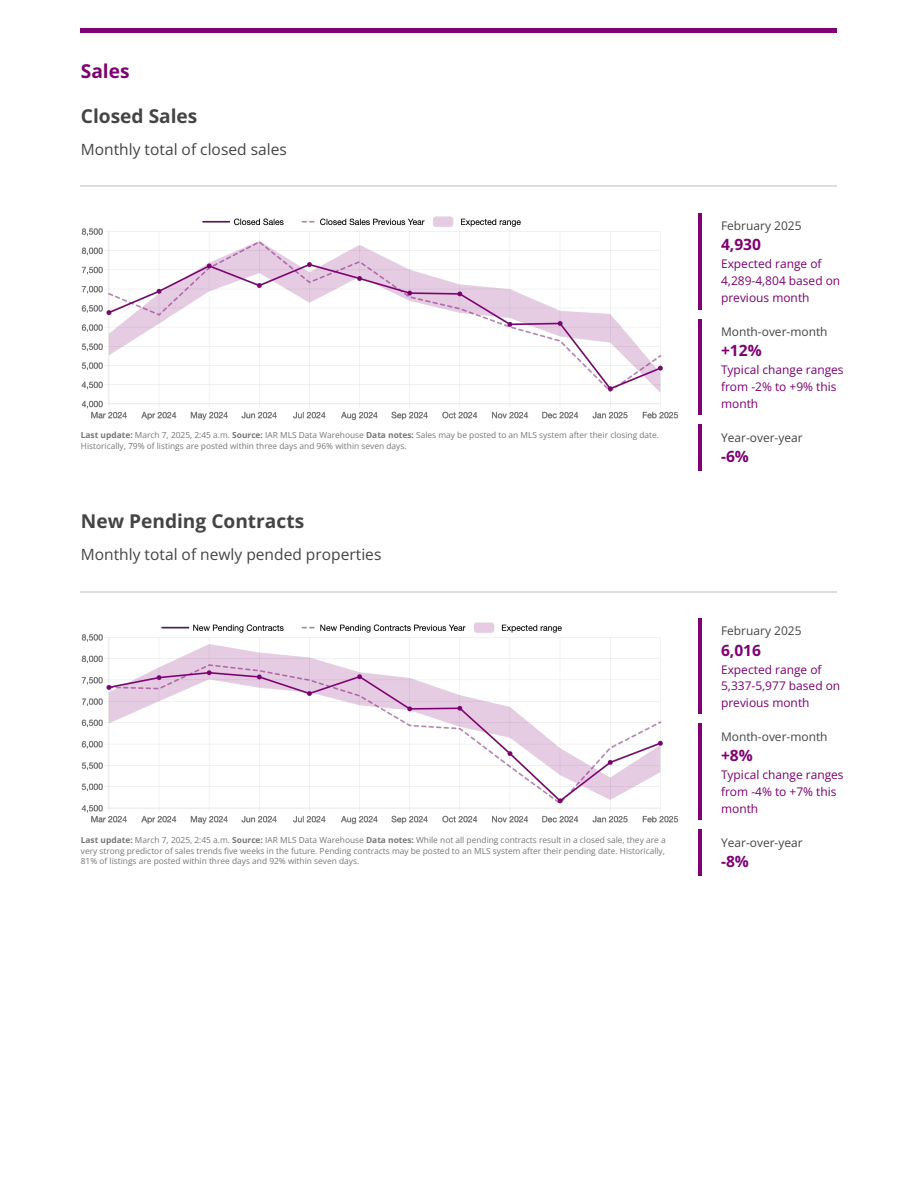
<style>
.page{position:relative;width:918px;height:1188px;background:#fff}
.page>*{position:absolute;margin:0;border:0;box-sizing:border-box;transform-origin:0 0}
.t1{font:700 19.2px "Open Sans Roman";color:#444}
.t2{font:700 19.2px "Open Sans Roman";color:#7e0073}
.t3{font:15.6px "Open Sans";color:#444}
.t4{font:700 15.6px "Open Sans Roman";color:#7e0073}
.t5{font:12px/16.8px "Open Sans";color:#7e0073}
.t6{font:12px "Open Sans";color:#444}
.t7{font:8.4px/10.8px "Open Sans";color:#777}
.s1{font-family:"Open Sans Roman";font-weight:700}
</style>
<div class="page">
<div style="left:81px;top:28px;width:756px;height:5px;background:#7e0073"></div>
<hr style="left:81px;top:186px;width:756px;height:1px;background:#ddd">
<hr style="left:81px;top:591px;width:756px;height:1px;background:#ddd">
<hr style="left:698px;top:213px;width:4px;height:97px;background:#7e0073">
<hr style="left:698px;top:319px;width:4px;height:96px;background:#7e0073">
<hr style="left:698px;top:425px;width:4px;height:46px;background:#7e0073">
<hr style="left:698px;top:618px;width:4px;height:96px;background:#7e0073">
<hr style="left:698px;top:724px;width:4px;height:96px;background:#7e0073">
<hr style="left:698px;top:830px;width:4px;height:46px;background:#7e0073">
<img style="left:81px;top:216px;width:598px;height:205px">
<img style="left:81px;top:622px;width:598px;height:203px">
<h1 class="t2" style="left:81px;top:57px;width:50px">Sales</h1>
<h1 class="t1" style="left:81px;top:103px;width:118px">Closed Sales</h1>
<h2 class="t3" style="left:81px;top:139px;width:208px">Monthly total of closed sales</h2>
<p class="t7" style="left:81px;top:429px;width:580px"><span class="s1">Last update:</span> March 7, 2025, 2:45 a.m. <span class="s1">Source:</span> IAR MLS Data Warehouse <span class="s1">Data notes:</span> Sales may be posted to an MLS system after their closing date.<br>Historically, 79% of listings are posted within three days and 96% within seven days.</p>
<h1 class="t1" style="left:81px;top:508px;width:225px">New Pending Contracts</h1>
<h2 class="t3" style="left:81px;top:544px;width:302px">Monthly total of newly pended properties</h2>
<p class="t7" style="left:81px;top:834px;width:586px;text-align:justify"><span class="s1">Last update:</span> March 7, 2025, 2:45 a.m. <span class="s1">Source:</span> IAR MLS Data Warehouse <span class="s1">Data notes:</span> While not all pending contracts result in a closed sale, they are a very strong predictor of sales trends five weeks in the future. Pending contracts may be posted to an MLS system after their pending date. Historically, 81% of listings are posted within three days and 92% within seven days.</p>
<h3 class="t6" style="left:721px;top:217px;width:82px">February 2025</h3>
<h2 class="t4" style="left:721px;top:234px;width:42px">4,930</h2>
<h3 class="t5" style="left:721px;top:255px;width:121px">Expected range of<br>4,289-4,804 based on previous month</h3>
<h3 class="t6" style="left:721px;top:323px;width:108px">Month-over-month</h3>
<h2 class="t4" style="left:721px;top:340px;width:42px">+12%</h2>
<h3 class="t5" style="left:721px;top:361px;width:124px">Typical change ranges from -2% to +9% this month</h3>
<h3 class="t6" style="left:721px;top:429px;width:83px">Year-over-year</h3>
<h2 class="t4" style="left:721px;top:446px;width:29px">-6%</h2>
<h3 class="t6" style="left:721px;top:622px;width:82px">February 2025</h3>
<h2 class="t4" style="left:721px;top:639px;width:42px">6,016</h2>
<h3 class="t5" style="left:721px;top:660px;width:121px">Expected range of<br>5,337-5,977 based on previous month</h3>
<h3 class="t6" style="left:721px;top:728px;width:108px">Month-over-month</h3>
<h2 class="t4" style="left:721px;top:745px;width:33px">+8%</h2>
<h3 class="t5" style="left:721px;top:766px;width:124px">Typical change ranges from -4% to +7% this month</h3>
<h3 class="t6" style="left:721px;top:834px;width:83px">Year-over-year</h3>
<h2 class="t4" style="left:721px;top:851px;width:29px">-8%</h2>
</div>
